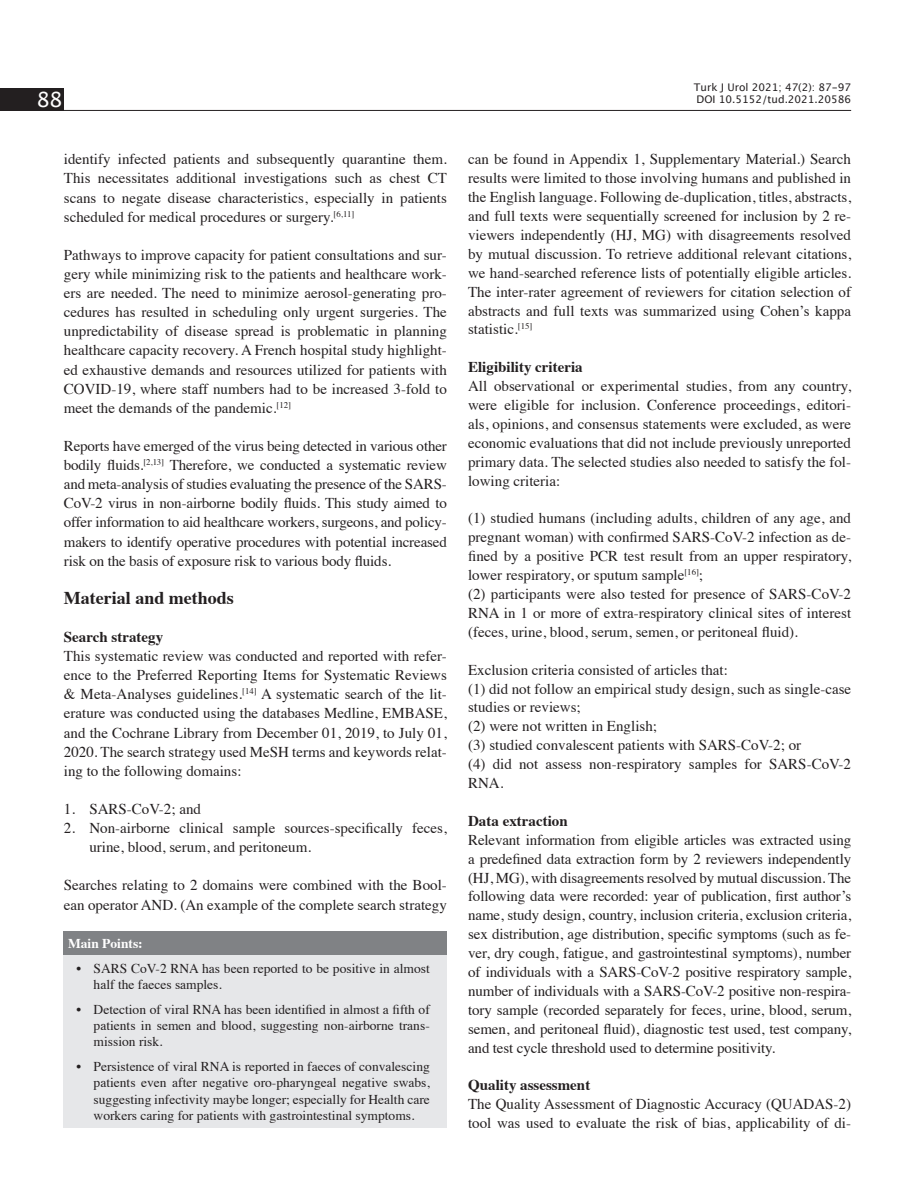
<style>
.page{position:relative;width:915px;height:1191px;background:#fff}
.page>*{position:absolute;margin:0;border:0;box-sizing:border-box;transform-origin:0 0}
.zz_Uroloji_running{font:21px "Lucida Grande";color:#fff}
.t1{font:700 18px "Times";color:#231f20}
.t2{font:15px/18.9px "Times";color:#231f20;text-align:justify}
.t3{font:700 15px "Times";color:#231f20}
.t4{font:13.5px/16.2px "Times";color:#231f20;text-align:justify}
.t5{font:700 13.5px "Times";color:#fff}
.t6{font:10.5px "Lucida Grande";color:#231f20}
</style>
<div class="page">
<hr style="left:64px;top:110px;width:786px;height:1px;background:#231f20">
<div style="left:0;top:88px;width:64px;height:23px;background:#231f20"></div>
<div style="left:64px;top:954px;width:382px;height:174px;background:#e6e7e9"></div>
<div style="left:64px;top:931px;width:382px;height:23px;background:#808285"></div>
<p class="zz_Uroloji_running" style="left:36px;top:88px;width:28px">88</p>
<p class="t2" style="left:64px;top:148px;width:384px">identify infected patients and subsequently quarantine them.<br>This necessitates additional investigations such as chest CT scans to negate disease characteristics, especially in patients scheduled for medical procedures or surgery.<sup>[6,11]</sup></p>
<p class="t2" style="left:64px;top:244px;width:384px">Pathways to improve capacity for patient consultations and sur&shy;gery while minimizing risk to the patients and healthcare work&shy;ers are needed. The need to minimize aerosol-generating pro&shy;cedures has resulted in scheduling only urgent surgeries. The unpredictability of disease spread is problematic in planning healthcare capacity recovery. A French hospital study highlight&shy;ed exhaustive demands and resources utilized for patients with COVID-19, where staff numbers had to be increased 3-fold to meet the demands of the pandemic.<sup>[12]</sup></p>
<p class="t2" style="left:64px;top:435px;width:384px">Reports have emerged of the virus being detected in various other bodily fluids.<sup>[2,13]</sup> Therefore, we conducted a systematic review and meta-analysis of studies evaluating the presence of the SARS-CoV-2 virus in non-airborne bodily fluids. This study aimed to offer information to aid healthcare workers, surgeons, and policy&shy;makers to identify operative procedures with potential increased risk on the basis of exposure risk to various body fluids.</p>
<p class="t1" style="left:64px;top:580px;width:171px">Material and methods</p>
<p class="t3" style="left:64px;top:622px;width:101px">Search strategy</p>
<p class="t2" style="left:64px;top:645px;width:384px">This systematic review was conducted and reported with refer&shy;ence to the Preferred Reporting Items for Systematic Reviews &amp; Meta-Analyses guidelines.<sup>[14]</sup> A systematic search of the lit&shy;erature was conducted using the databases Medline, EMBASE, and the Cochrane Library from December 01, 2019, to July 01, 2020. The search strategy used MeSH terms and keywords relat&shy;ing to the following domains:</p>
<p class="t2" style="left:64px;top:798px;width:139px">1. SARS-CoV-2; and</p>
<p class="t2" style="left:89px;top:817px;width:359px;text-indent:-26px">2. Non-airborne clinical sample sources-specifically feces, urine, blood, serum, and peritoneum.</p>
<p class="t2" style="left:64px;top:874px;width:384px">Searches relating to 2 domains were combined with the Bool&shy;ean operator AND. (An example of the complete search strategy</p>
<p class="t5" style="left:68px;top:930px;width:76px">Main Points:</p>
<p class="t4" style="left:94px;top:959px;width:337px;text-indent:-17px">• SARS CoV-2 RNA has been reported to be positive in almost half the faeces samples.</p>
<p class="t4" style="left:94px;top:1000px;width:337px;text-indent:-17px">• Detection of viral RNA has been identified in almost a fifth of patients in semen and blood, suggesting non-airborne trans&shy;mission risk.</p>
<p class="t4" style="left:94px;top:1057px;width:337px;text-indent:-17px">• Persistence of viral RNA is reported in faeces of convalescing patients even after negative oro-pharyngeal negative swabs, suggesting infectivity maybe longer; especially for Health care workers caring for patients with gastrointestinal symptoms.</p>
<p class="t6" style="left:693px;top:81px;width:159px">Turk J Urol 2021; 47(2): 87-97</p>
<p class="t6" style="left:696px;top:94px;width:156px">DOI 10.5152/tud.2021.20586</p>
<p class="t2" style="left:468px;top:149px;width:384px">can be found in Appendix 1, Supplementary Material.) Search results were limited to those involving humans and published in the English language. Following de-duplication, titles, abstracts, and full texts were sequentially screened for inclusion by 2 re&shy;viewers independently (HJ, MG) with disagreements resolved by mutual discussion. To retrieve additional relevant citations, we hand-searched reference lists of potentially eligible articles.<br>The inter-rater agreement of reviewers for citation selection of abstracts and full texts was summarized using Cohen’s kappa statistic.<sup>[15]</sup></p>
<p class="t3" style="left:468px;top:353px;width:116px">Eligibility criteria</p>
<p class="t2" style="left:468px;top:375px;width:384px">All observational or experimental studies, from any country, were eligible for inclusion. Conference proceedings, editori&shy;als, opinions, and consensus statements were excluded, as were economic evaluations that did not include previously unreported primary data. The selected studies also needed to satisfy the fol&shy;lowing criteria:</p>
<p class="t2" style="left:468px;top:508px;width:384px">(1) studied humans (including adults, children of any age, and pregnant woman) with confirmed SARS-CoV-2 infection as de&shy;fined by a positive PCR test result from an upper respiratory, lower respiratory, or sputum sample<sup>[16]</sup>;</p>
<p class="t2" style="left:468px;top:583px;width:384px">(2) participants were also tested for presence of SARS-CoV-2<br>RNA in 1 or more of extra-respiratory clinical sites of interest (feces, urine, blood, serum, semen, or peritoneal fluid).</p>
<p class="t2" style="left:468px;top:659px;width:261px">Exclusion criteria consisted of articles that:</p>
<p class="t2" style="left:468px;top:678px;width:384px">(1) did not follow an empirical study design, such as single-case studies or reviews;</p>
<p class="t2" style="left:468px;top:715px;width:190px">(2) were not written in English;</p>
<p class="t2" style="left:468px;top:734px;width:334px">(3) studied convalescent patients with SARS-CoV-2; or</p>
<p class="t2" style="left:468px;top:753px;width:384px">(4) did not assess non-respiratory samples for SARS-CoV-2<br>RNA.</p>
<p class="t3" style="left:468px;top:806px;width:101px">Data extraction</p>
<p class="t2" style="left:468px;top:829px;width:384px">Relevant information from eligible articles was extracted using a predefined data extraction form by 2 reviewers independently (HJ, MG), with disagreements resolved by mutual discussion. The following data were recorded: year of publication, first author’s name, study design, country, inclusion criteria, exclusion criteria, sex distribution, age distribution, specific symptoms (such as fe&shy;ver, dry cough, fatigue, and gastrointestinal symptoms), number of individuals with a SARS-CoV-2 positive respiratory sample, number of individuals with a SARS-CoV-2 positive non-respira&shy;tory sample (recorded separately for feces, urine, blood, serum, semen, and peritoneal fluid), diagnostic test used, test company, and test cycle threshold used to determine positivity.</p>
<p class="t3" style="left:468px;top:1071px;width:124px">Quality assessment</p>
<p class="t2" style="left:468px;top:1093px;width:384px">The Quality Assessment of Diagnostic Accuracy (QUADAS-2) tool was used to evaluate the risk of bias, applicability of di-</p>
</div>
